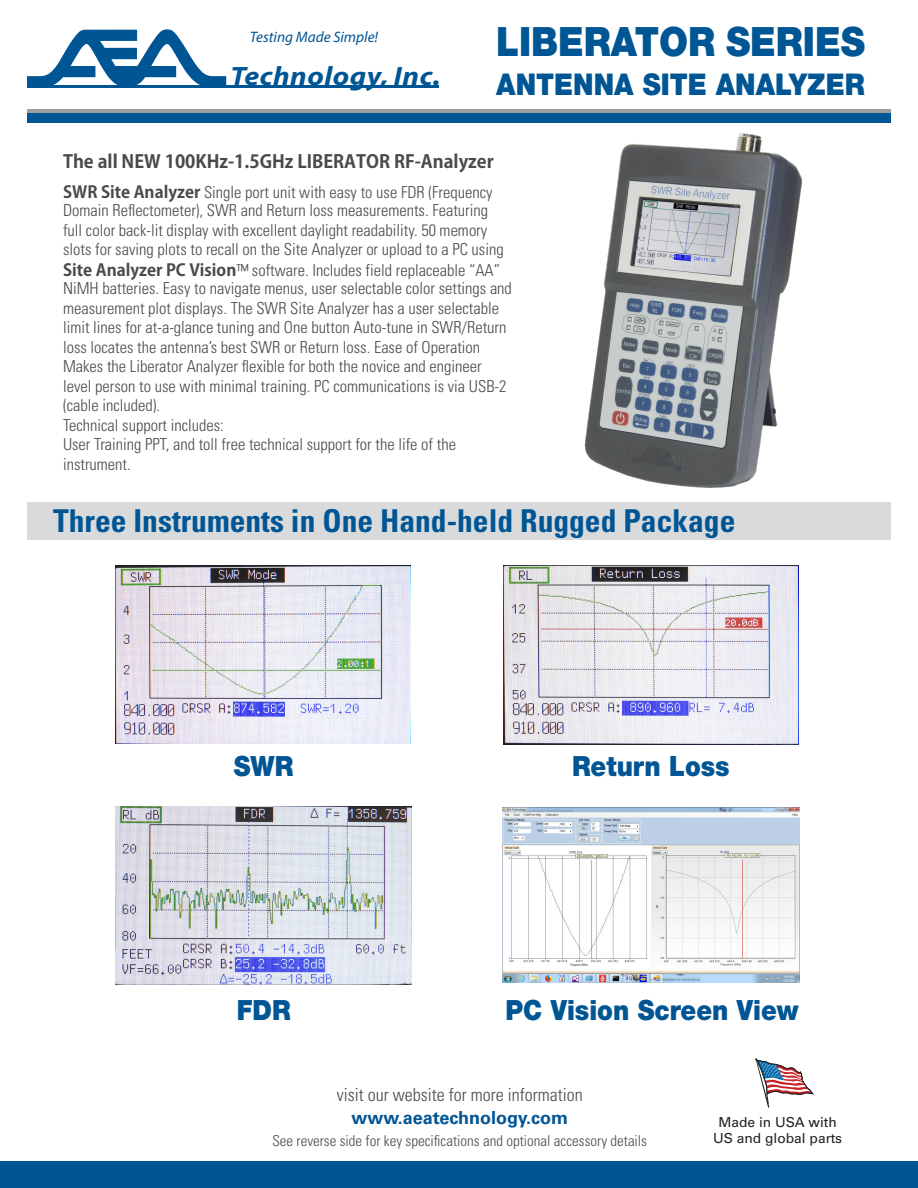
<style>
.page{position:relative;width:918px;height:1188px;background:#fff}
.page>*{position:absolute;margin:0;border:0;box-sizing:border-box;transform-origin:0 0}
.Paragraph_Style_1{font:900 40.5px "Helvetica Neue LT Std";color:#005594;scale:.9 1}
.Paragraph_Style_1-2{font:700 condensed 31.5px "Univers";color:#005594}
.Paragraph_Style_1-3{font:900 30px "Helvetica Neue LT Std";color:#005594;scale:.9 1}
.Paragraph_Style_1-4{font:900 27.9px "Helvetica Neue LT Std";color:#005594;scale:.9 1}
.t1{font:italic 700 26.7px "Myriad";letter-spacing:.02em;color:#005594;scale:1.11 1}
.t2{font:700 18px "Adobe Gothic Std";color:#494a4b}
.Paragraph_Style_1-5{font:300 condensed 18px "Univers";color:#494a4b}
.Paragraph_Style_1-6{font:700 18px "Univers";color:#005594}
.t3{font:300 condensed 16.5px/19.5px "Univers";color:#494a4b}
.t4{font:italic 15.15px "Myriad Pro";color:#005594}
.Paragraph_Style_1-7{font:300 condensed 15px "Univers";color:#494a4b}
.t5{font:13.8px/16.5px "Univers";color:#231f20;text-align:center}
.s1{font-family:"Adobe Gothic Std";font-weight:700;font-stretch:normal}
</style>
<div class="page">
<div style="left:27px;top:502px;width:864px;height:38px;background:#d9dadc"></div>
<div style="left:0;top:1161px;width:918px;height:27px;background:#005594"></div>
<svg style="left:27px;top:109px;width:864px;height:5px;background:#7e909c"></svg>
<div style="left:27px;top:114px;width:864px;height:9px;background:#005594"></div>
<svg style="left:27px;top:29px;width:199px;height:56px"></svg>
<hr style="left:27px;top:85px;width:412px;height:3px;background:#005594">
<svg style="left:755px;top:1058px;width:58px;height:50px"></svg>
<img style="left:584px;top:133px;width:218px;height:355px">
<img style="left:504px;top:566px;width:295px;height:178px">
<img style="left:116px;top:566px;width:295px;height:177px">
<img style="left:116px;top:806px;width:295px;height:179px">
<img style="left:503px;top:807px;width:297px;height:175px">
<p class="t4" style="left:250px;top:27px;width:130px">Testing Made Simple!</p>
<p class="Paragraph_Style_1" style="left:496px;top:18px;width:411px">LIBERATOR SERIES</p>
<p class="t1" style="left:230px;top:62px;width:191px">Technology, Inc.</p>
<p class="Paragraph_Style_1-3" style="left:496px;top:67px;width:411px">ANTENNA SITE ANALYZER</p>
<p class="t2" style="left:63px;top:151px;width:432px">The all NEW 100KHz-1.5GHz LIBERATOR RF-Analyzer</p>
<p class="t3" style="left:63px;top:182px;width:442px"><span class="s1">SWR Site Analyzer</span> Single port unit with easy to use FDR (Frequency Domain Reflectometer), SWR and Return loss measurements. Featuring full color back-lit display with excellent daylight readability. 50 memory slots for saving plots to recall on the Site Analyzer or upload to a PC using <span class="s1">Site Analyzer PC Vision</span>™ software. Includes field replaceable “AA”</p>
<p class="t3" style="left:63px;top:279px;width:450px">NiMH batteries. Easy to navigate menus, user selectable color settings and measurement plot displays. The SWR Site Analyzer has a user selectable limit lines for at-a-glance tuning and One button Auto-tune in SWR/Return loss locates the antenna’s best SWR or Return loss. Ease of Operation Makes the Liberator Analyzer flexible for both the novice and engineer level person to use with minimal training. PC communications is via USB-2 (cable included).<br>Technical support includes:<br>User Training PPT, and toll free technical support for the life of the instrument.</p>
<p class="Paragraph_Style_1-2" style="left:53px;top:501px;width:684px">Three Instruments in One Hand-held Rugged Package</p>
<p class="Paragraph_Style_1-4" style="left:234px;top:750px;width:68px">SWR</p>
<p class="Paragraph_Style_1-4" style="left:572px;top:750px;width:177px">Return Loss</p>
<p class="Paragraph_Style_1-4" style="left:237px;top:993px;width:61px">FDR</p>
<p class="Paragraph_Style_1-4" style="left:506px;top:993px;width:327px">PC Vision Screen View</p>
<p class="Paragraph_Style_1-5" style="left:337px;top:1084px;width:247px">visit our website for more information</p>
<p class="Paragraph_Style_1-6" style="left:351px;top:1107px;width:218px">www.aeatechnology.com</p>
<p class="Paragraph_Style_1-7" style="left:272px;top:1132px;width:376px">See reverse side for key specifications and optional accessory details</p>
<p class="t5" style="left:713px;top:1114px;width:131px">Made in USA with<br>US and global parts</p>
</div>
